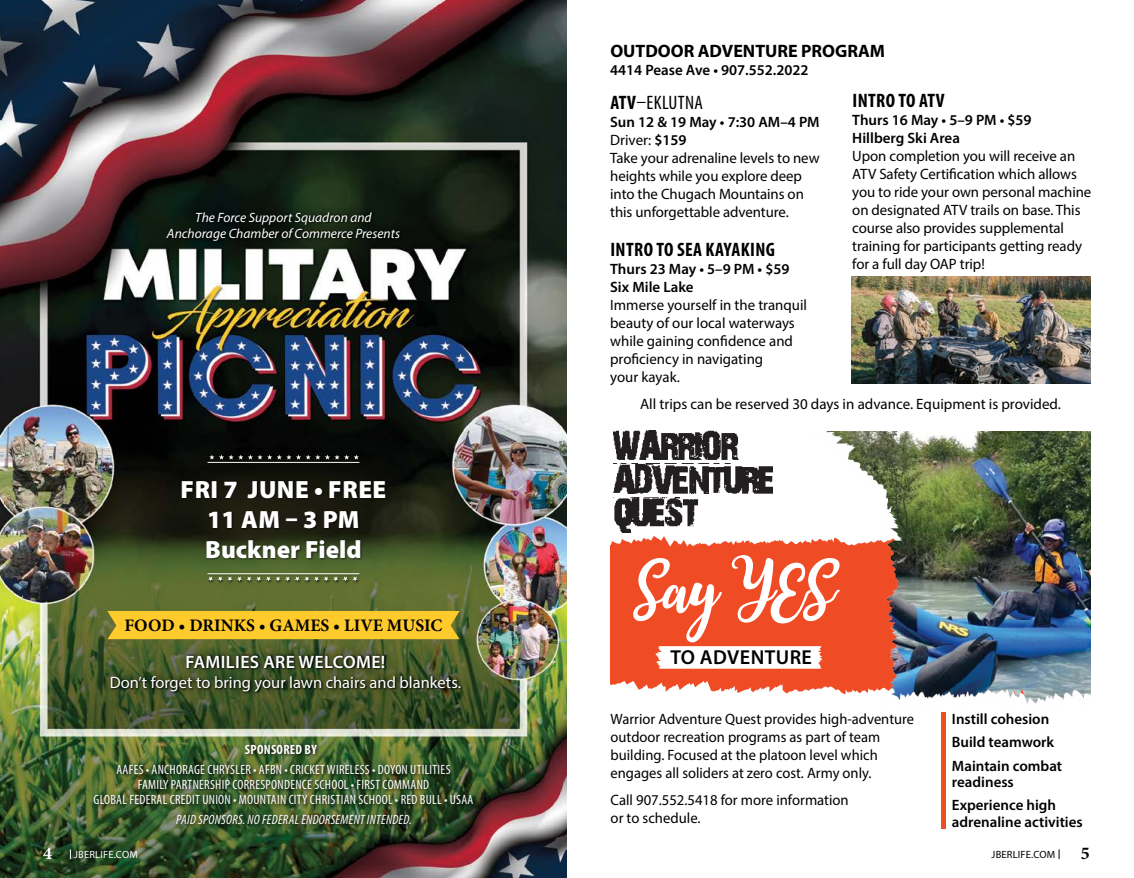
<style>
.page{position:relative;width:1134px;height:878px;background:#fff}
.page>*{position:absolute;margin:0;border:0;box-sizing:border-box;transform-origin:0 0}
.t1{font:59.55px "Warm Spring";color:#fff}
.t2{font:900 25.05px/30px "Myriad Pro";letter-spacing:.005em;color:#fff;text-align:center}
.t3{font:600 20.25px "Myriad Pro";letter-spacing:.02em;color:#000}
.t4{font:700 condensed 19.5px "Myriad Pro";letter-spacing:.02em;color:#000}
.t5{font:condensed 19.5px "Myriad Pro";letter-spacing:.02em;color:#000}
.t6{font:700 18px "Myriad Pro";color:#000}
.t7{font:600 18px "Myriad Pro";letter-spacing:.02em;color:#fff}
.t8{font:700 18px "Minion Pro";color:#000}
.t9{font:700 17.55px "Minion Pro";color:#000}
.t10{font:16.5px "Myriad Pro";color:#fff}
.t11{font:15px/18px "Myriad Pro";letter-spacing:-.005em;color:#000}
.t12{font:600 15px/23.2px "Myriad Pro";color:#000}
.t13{font:condensed 13.5px/15px "Myriad Pro";letter-spacing:.02em;color:#fff;text-align:center}
.t14{font:italic 13.5px/16.2px "Myriad Pro";color:#fff;text-align:center}
.t15{font:italic condensed 13.5px "Myriad Pro";letter-spacing:.02em;color:#fff}
.t16{font:700 condensed 13.5px "Myriad Pro";letter-spacing:.02em;color:#fff}
.t17{font:10.5px "Myriad Pro";letter-spacing:.02em;color:#fff}
.t18{font:10.5px "Myriad Pro";letter-spacing:.02em;color:#000}
.s1{font-weight:700}
.s2{font-weight:600}
.s3{font-family:"Minion Pro";font-weight:700;font-size:18px}
</style>
<div class="page">
<img style="left:0;top:0;width:567px;height:878px">
<div style="left:181px;top:479px;width:207px;height:80px;background:#000;opacity:.75"></div>
<div style="left:206px;top:453px;width:156px;height:131px;background:#000;opacity:.75"></div>
<hr style="left:208px;top:462px;width:151px;height:1px;background:#fff">
<svg style="left:209px;top:454px;width:150px;height:5px"></svg>
<hr style="left:208px;top:573px;width:151px;height:1px;background:#fff">
<svg style="left:208px;top:576px;width:150px;height:5px"></svg>
<div style="left:243px;top:742px;width:79px;height:16px;background:#000;opacity:.85"></div>
<div style="left:175px;top:813px;width:241px;height:16px;background:#000;opacity:.85"></div>
<div style="left:92px;top:763px;width:386px;height:45px;background:#000;opacity:.85"></div>
<div style="left:107px;top:611px;width:353px;height:28px;background:#ffca2b"></div>
<div style="left:102px;top:646px;width:367px;height:54px;background:#000;opacity:.75"></div>
<div style="left:159px;top:204px;width:248px;height:45px;background:#000;opacity:.75"></div>
<hr style="left:941px;top:712px;width:4px;height:117px;background:#ef4f26">
<svg style="left:610px;top:536px;width:191px;height:158px;background:#f05b39"></svg>
<img style="left:801px;top:431px;width:290px;height:273px">
<svg style="left:655px;top:646px;width:167px;height:22px"></svg>
<img style="left:614px;top:431px;width:125px;height:29px">
<img style="left:614px;top:464px;width:158px;height:29px">
<img style="left:614px;top:498px;width:85px;height:34px">
<img style="left:852px;top:277px;width:238px;height:107px">
<p class="t14" style="left:167px;top:209px;width:235px">The Force Support Squadron and<br>Anchorage Chamber of Commerce Presents</p>
<h2 class="t2" style="left:181px;top:473px;width:207px">FRI 7 JUNE • FREE<br>11 AM – 3 PM<br>Buckner Field</h2>
<p class="t9" style="left:125px;top:612px;width:319px">FOOD • DRINKS • GAMES • LIVE MUSIC</p>
<p class="t7" style="left:186px;top:650px;width:201px">FAMILIES ARE WELCOME!</p>
<p class="t10" style="left:110px;top:672px;width:353px">Don’t forget to bring your lawn chairs and blankets.</p>
<p class="t16" style="left:245px;top:740px;width:73px">SPONSORED BY</p>
<p class="t13" style="left:94px;top:762px;width:381px">AAFES • ANCHORAGE CHRYSLER • AFBN • CRICKET WIRELESS • DOYON UTILITIES<br>FAMILY PARTNERSHIP CORRESPONDENCE SCHOOL • FIRST COMMAND<br>GLOBAL FEDERAL CREDIT UNION • MOUNTAIN CITY CHRISTIAN SCHOOL • RED BULL • USAA</p>
<p class="t15" style="left:176px;top:811px;width:237px">PAID SPONSORS. NO FEDERAL ENDORSEMENT INTENDED.</p>
<p class="t6" style="left:610px;top:39px;width:276px">OUTDOOR ADVENTURE PROGRAM</p>
<p class="t12" style="left:610px;top:58px;width:200px">4414 Pease Ave • 907.552.2022</p>
<h3 class="t5" style="left:610px;top:90px;width:94px"><span class="s1">ATV</span>–EKLUTNA</h3>
<p class="t11" style="left:610px;top:112px;width:211px"><span class="s2">Sun 12 &amp; 19 May • 7:30 AM–4 PM<br></span>Driver: <span class="s2">$159<br></span>Take your adrenaline levels to new heights while you explore deep into the Chugach Mountains on this unforgettable adventure.</p>
<h3 class="t4" style="left:610px;top:237px;width:166px">INTRO TO SEA KAYAKING</h3>
<p class="t12" style="left:610px;top:259px;width:181px;line-height:18px">Thurs 23 May • 5–9 PM • $59<br>Six Mile Lake</p>
<p class="t11" style="left:610px;top:295px;width:198px">Immerse yourself in the tranquil beauty of our local waterways while gaining confidence and proficiency in navigating<br>your kayak.</p>
<h3 class="t4" style="left:852px;top:88px;width:94px">INTRO TO ATV</h3>
<p class="t12" style="left:852px;top:111px;width:181px;line-height:18px">Thurs 16 May • 5–9 PM • $59<br>Hillberg Ski Area</p>
<p class="t11" style="left:852px;top:147px;width:241px">Upon completion you will receive an ATV Safety Certification which allows you to ride your own personal machine on designated ATV trails on base. This course also provides supplemental training for participants getting ready for a full day OAP trip!</p>
<p class="t11" style="left:640px;top:395px;width:422px">All trips can be reserved 30 days in advance. Equipment is provided.</p>
<h1 class="t1" style="left:633px;top:556px;width:200px">Say YES</h1>
<h3 class="t3" style="left:671px;top:644px;width:143px">TO ADVENTURE</h3>
<p class="t11" style="left:611px;top:709px;width:305px">Warrior Adventure Quest provides high-adventure outdoor recreation programs as part of team building. Focused at the platoon level which engages all soliders at zero cost. Army only.</p>
<p class="t12" style="left:952px;top:707px;width:112px">Instill cohesion<br>Build teamwork<br>Maintain combat</p>
<p class="t12" style="left:952px;top:770px;width:106px">readiness<br>Experience high</p>
<p class="t12" style="left:952px;top:809px;width:132px">adrenaline activities</p>
<p class="t11" style="left:611px;top:790px;width:240px">Call 907.552.5418 for more information or to schedule.</p>
<p class="t17" style="left:43px;top:847px;width:96px"><span class="s3">4</span> JBERLIFE.COM</p>
<p class="t18" style="left:992px;top:847px;width:65px">JBERLIFE.COM</p>
<p class="t8" style="left:1081px;top:840px;width:10px">5</p>
</div>
